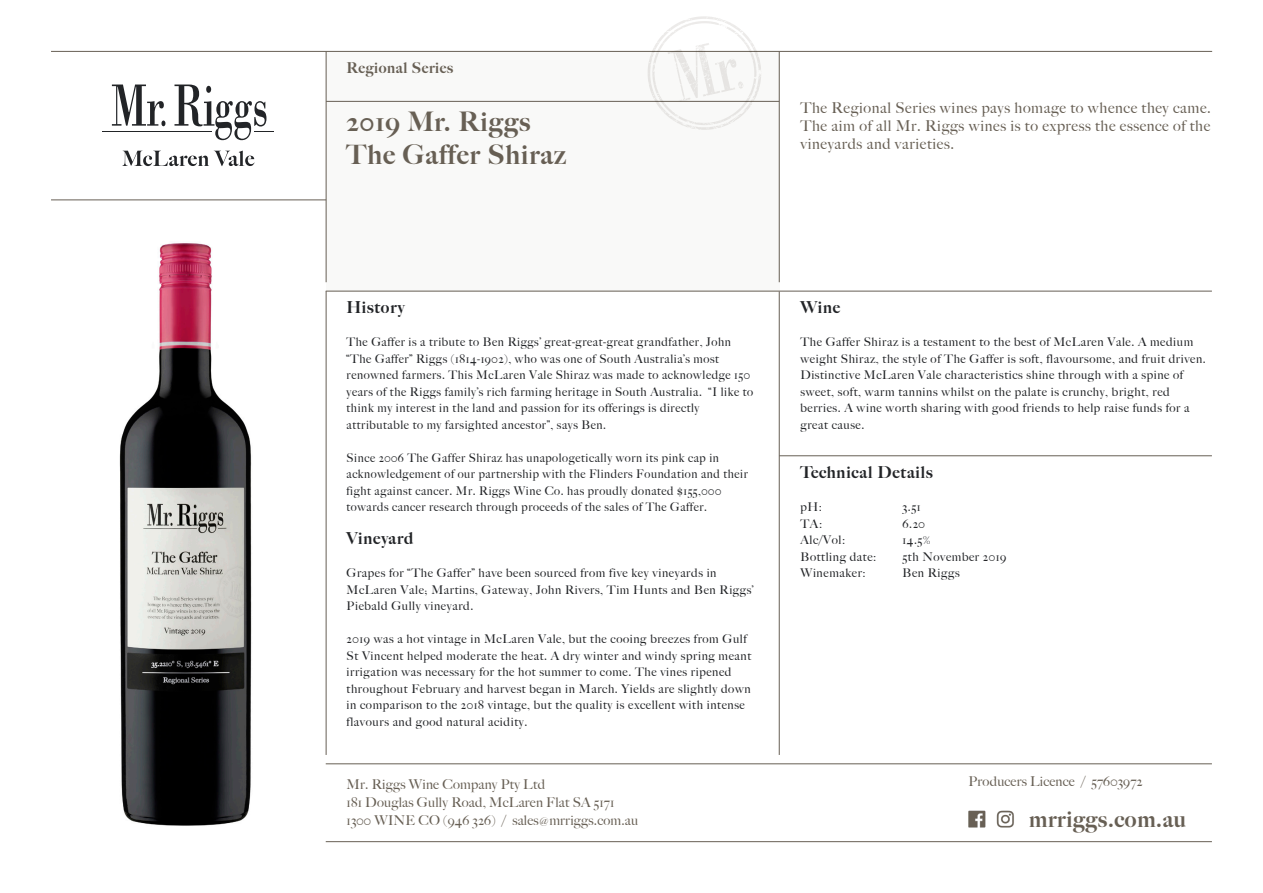
<style>
.page{position:relative;width:1263px;height:893px;background:#fff}
.page>*{position:absolute;margin:0;border:0;box-sizing:border-box;transform-origin:0 0}
.t1{font:900 27px/33px "Big Caslon FB";letter-spacing:.04em;color:#675f54}
.t2{font:900 22.5px "Big Caslon FB";letter-spacing:.03em;color:#675f54}
.t3{font:900 16.5px "Big Caslon FB";letter-spacing:.05em;color:#222427}
.t4{font:500 15px/18px "Big Caslon";letter-spacing:.04em;color:#675f54;text-align:justify}
.t5{font:900 15px "Big Caslon FB";letter-spacing:.04em;color:#675f54}
.t6{font:500 13.5px/18px "Big Caslon";letter-spacing:.015em;color:#675f54}
.t7{font:500 12px/16.5px "Big Caslon";letter-spacing:.05em;color:#222427}
.s1{font-size:10.5px}
</style>
<div class="page">
<div style="left:326px;top:51px;width:454px;height:240px;background:#f9f9f8"></div>
<svg style="left:122px;top:151px;width:132px;height:15px"></svg>
<hr style="left:102px;top:131px;width:110px;height:1px;background:#222427">
<svg style="left:112px;top:85px;width:53px;height:41px"></svg>
<svg style="left:174px;top:85px;width:100px;height:55px"></svg>
<hr style="left:51px;top:51px;width:1161px;height:1px;background:#675f54">
<hr style="left:326px;top:841px;width:886px;height:1px;background:#675f54">
<hr style="left:326px;top:763px;width:886px;height:1px;background:#675f54">
<hr style="left:326px;top:291px;width:886px;height:1px;background:#675f54">
<hr style="left:779px;top:291px;width:1px;height:464px;background:#675f54">
<hr style="left:326px;top:291px;width:1px;height:464px;background:#675f54">
<hr style="left:779px;top:51px;width:1px;height:231px;background:#675f54">
<hr style="left:326px;top:51px;width:1px;height:231px;background:#675f54">
<hr style="left:326px;top:101px;width:453px;height:1px;background:#675f54">
<hr style="left:51px;top:200px;width:275px;height:1px;background:#675f54">
<svg style="left:648px;top:16px;width:114px;height:114px"></svg>
<img style="left:968px;top:810px;width:46px;height:18px">
<img style="left:119px;top:243px;width:133px;height:583px">
<hr style="left:779px;top:455px;width:433px;height:1px;background:#675f54">
<p class="t5" style="left:347px;top:58px;width:108px">Regional Series</p>
<p class="t1" style="left:347px;top:105px;width:221px">2019 Mr. Riggs<br>The Gaffer Shiraz</p>
<p class="t4" style="left:800px;top:98px;width:412px">The Regional Series wines pays homage to whence they came.<br>The aim of all Mr. Riggs wines is to express the essence of the vineyards and varieties.</p>
<p class="t3" style="left:347px;top:298px;width:59px">History</p>
<p class="t7" style="left:347px;top:333px;width:408px">The Gaffer is a tribute to Ben Riggs’ great-great-great grandfather, John “The Gaffer” Riggs (1814-1902), who was one of South Australia’s most renowned farmers. This McLaren Vale Shiraz was made to acknowledge 150 years of the Riggs family’s rich farming heritage in South Australia. “I like to think my interest in the land and passion for its offerings is directly attributable to my farsighted ancestor”, says Ben.</p>
<p class="t7" style="left:347px;top:449px;width:403px">Since 2006 The Gaffer Shiraz has unapologetically worn its pink cap in acknowledgement of our partnership with the Flinders Foundation and their fight against cancer. Mr. Riggs Wine Co. has proudly donated $155,000 towards cancer research through proceeds of the sales of The Gaffer.</p>
<p class="t3" style="left:347px;top:529px;width:68px">Vineyard</p>
<p class="t7" style="left:347px;top:564px;width:408px">Grapes for “The Gaffer” have been sourced from five key vineyards in<br>McLaren Vale; Martins, Gateway, John Rivers, Tim Hunts and Ben Riggs’<br>Piebald Gully vineyard.</p>
<p class="t7" style="left:347px;top:630px;width:406px">2019 was a hot vintage in McLaren Vale, but the cooing breezes from Gulf St Vincent helped moderate the heat. A dry winter and windy spring meant irrigation was necessary for the hot summer to come. The vines ripened throughout February and harvest began in March. Yields are slightly down in comparison to the 2018 vintage, but the quality is excellent with intense flavours and good natural acidity.</p>
<p class="t3" style="left:800px;top:298px;width:41px">Wine</p>
<p class="t7" style="left:800px;top:333px;width:407px">The Gaffer Shiraz is a testament to the best of McLaren Vale. A medium weight Shiraz, the style of The Gaffer is soft, flavoursome, and fruit driven.<br>Distinctive McLaren Vale characteristics shine through with a spine of sweet, soft, warm tannins whilst on the palate is crunchy, bright, red berries. A wine worth sharing with good friends to help raise funds for a great cause.</p>
<p class="t3" style="left:800px;top:463px;width:134px">Technical Details</p>
<p class="t7" style="left:800px;top:498px;width:23px">pH:</p>
<p class="t7" style="left:902px;top:498px;width:19px">3.51</p>
<p class="t7" style="left:800px;top:515px;width:23px">TA:</p>
<p class="t7" style="left:902px;top:515px;width:24px">6.20</p>
<p class="t7" style="left:800px;top:531px;width:46px">Alc/Vol:</p>
<p class="t7" style="left:902px;top:531px;width:30px">14.5%</p>
<p class="t7" style="left:800px;top:548px;width:77px">Bottling date:</p>
<p class="t7" style="left:902px;top:548px;width:105px">5th November 2019</p>
<p class="t7" style="left:800px;top:564px;width:67px">Winemaker:</p>
<p class="t7" style="left:902px;top:564px;width:59px">Ben Riggs</p>
<p class="t6" style="left:347px;top:774px;width:293px">Mr. Riggs Wine Company Pty Ltd<br>181 Douglas Gully Road, McLaren Flat SA 5171<br>1300 WINE CO (946 326) / sales<span class="s1">@</span>mrriggs.com.au</p>
<p class="t6" style="left:968px;top:772px;width:175px">Producers Licence / 57603972</p>
<p class="t2" style="left:1029px;top:806px;width:158px">mrriggs.com.au</p>
</div>
